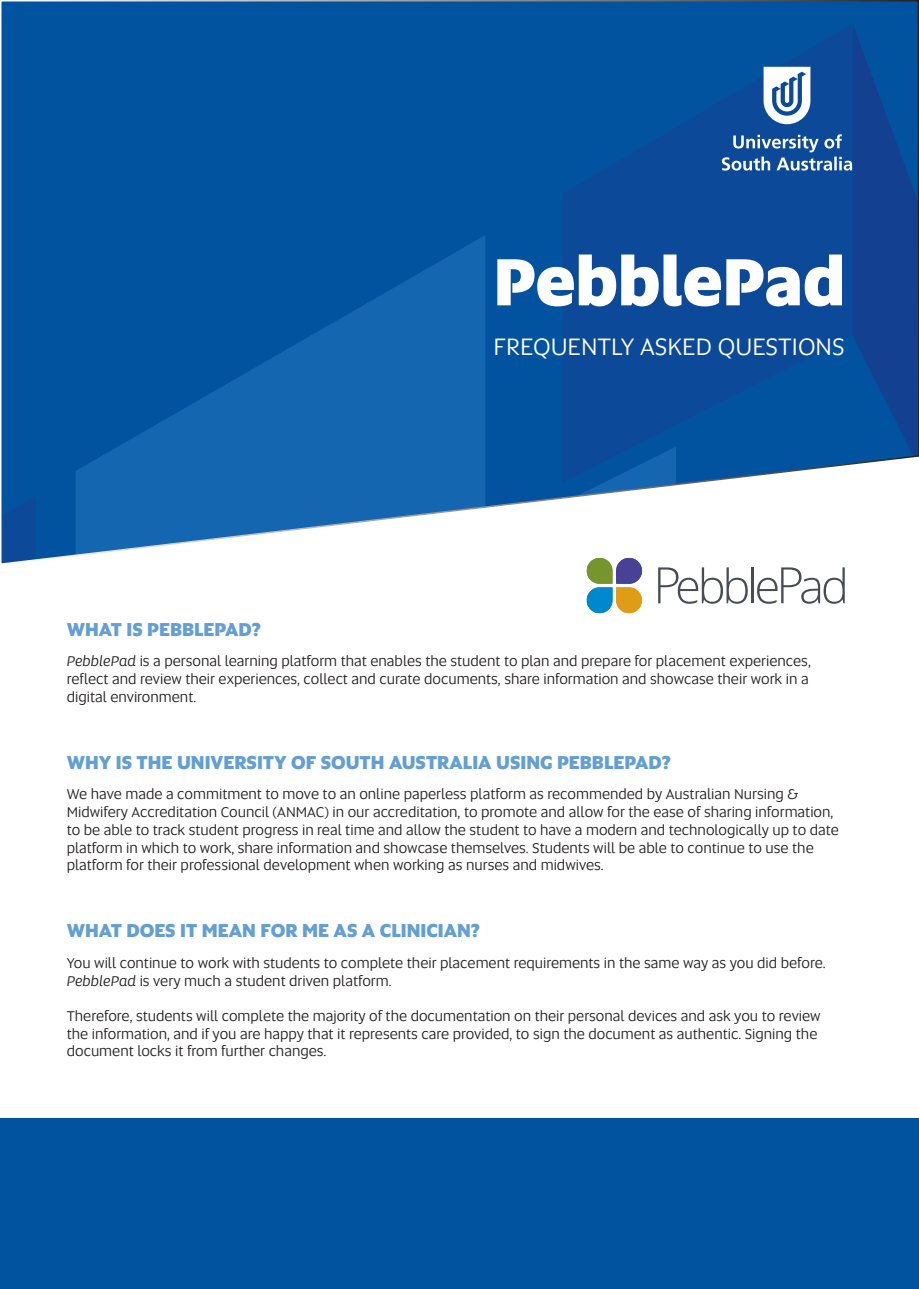
<style>
.page{position:relative;width:919px;height:1289px;background:#fff}
.page>*{position:absolute;margin:0;border:0;box-sizing:border-box;transform-origin:0 0}
.t1{font:800 66.75px "Altis Uni SA";color:#fff}
.t2{font:24.75px "Altis Uni SA";color:#fff}
.t3{font:800 18.75px "Altis Uni SA";color:#639ed5}
.t4{font:14.7px/17.7px "Altis Uni SA";color:#231f20}
.s1{font-style:italic}
</style>
<div class="page">
<svg style="left:1px;top:0;width:917px;height:564px;background:#2368ac"></svg>
<svg style="left:721px;top:23px;width:197px;height:433px;background:#13509d"></svg>
<svg style="left:586px;top:558px;width:56px;height:55px"></svg>
<svg style="left:658px;top:567px;width:89px;height:36px"></svg>
<hr style="left:751px;top:567px;width:2px;height:36px;background:#464b54">
<svg style="left:757px;top:567px;width:87px;height:36px"></svg>
<div style="left:0;top:1118px;width:918px;height:170px;background:#0153a0"></div>
<p class="t1" style="left:493px;top:231px;width:353px">PebblePad</p>
<p class="t2" style="left:493px;top:329px;width:352px">FREQUENTLY ASKED QUESTIONS</p>
<p class="t3" style="left:67px;top:615px;width:196px">WHAT IS PEBBLEPAD?</p>
<p class="t4" style="left:67px;top:652px;width:745px"><span class="s1">PebblePad</span> is a personal learning platform that enables the student to plan and prepare for placement experiences, reflect and review their experiences, collect and curate documents, share information and showcase their work in a digital environment.</p>
<p class="t3" style="left:67px;top:748px;width:605px">WHY IS THE UNIVERSITY OF SOUTH AUSTRALIA USING PEBBLEPAD?</p>
<p class="t4" style="left:67px;top:785px;width:773px">We have made a commitment to move to an online paperless platform as recommended by Australian Nursing &amp; Midwifery Accreditation Council (ANMAC) in our accreditation, to promote and allow for the ease of sharing information, to be able to track student progress in real time and allow the student to have a modern and technologically up to date platform in which to work, share information and showcase themselves. Students will be able to continue to use the platform for their professional development when working as nurses and midwives.</p>
<p class="t3" style="left:67px;top:916px;width:415px">WHAT DOES IT MEAN FOR ME AS A CLINICIAN?</p>
<p class="t4" style="left:67px;top:953px;width:760px">You will continue to work with students to complete their placement requirements in the same way as you did before.<br><span class="s1">PebblePad</span> is very much a student driven platform.</p>
<p class="t4" style="left:67px;top:1006px;width:755px">Therefore, students will complete the majority of the documentation on their personal devices and ask you to review the information, and if you are happy that it represents care provided, to sign the document as authentic. Signing the document locks it from further changes.</p>
</div>
